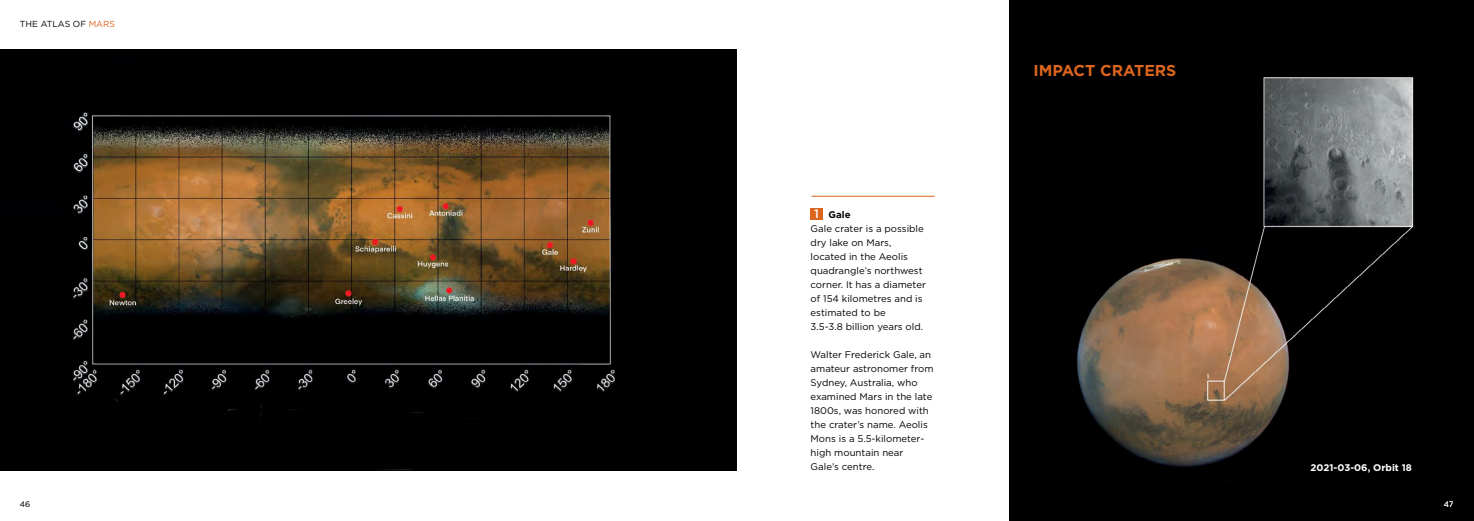
<style>
.page{position:relative;width:1474px;height:521px;background:#fff}
.page>*{position:absolute;margin:0;border:0;box-sizing:border-box;transform-origin:0 0}
.t1{font:700 15.75px "Gotham";color:#dc651e}
.t2{font:500 12.25px "Gotham";color:#fff}
.t3{font:9.62px/14px "Gotham";color:#000}
.t4{font:700 9.62px "Gotham";color:#fff}
.t5{font:8.75px "Gotham";color:#000}
.t6{font:7.88px "Gotham";color:#414042}
.t7{font:7.88px "Gotham";color:#fff}
.s1{color:#dc651e}
.s2{font-weight:700}
</style>
<div class="page">
<img style="left:1009px;top:0;width:464px;height:521px">
<hr style="left:811px;top:196px;width:123px;height:1px;background:#dc651e">
<img style="left:0;top:50px;width:737px;height:421px">
<div style="left:810px;top:208px;width:12px;height:12px;background:#dc651e"></div>
<p class="t5" style="left:20px;top:18px;width:97px">THE ATLAS OF <span class="s1">MARS</span></p>
<p class="t2" style="left:814px;top:205px;width:6px">1</p>
<p class="t3" style="left:810px;top:207px;width:117px;text-indent:18px"><span class="s2">Gale<br></span>Gale crater is a possible dry lake on Mars, located in the Aeolis quadrangle’s northwest corner. It has a diameter of 154 kilometres and is estimated to be<br>3.5-3.8 billion years old.</p>
<p class="t3" style="left:810px;top:347px;width:124px">Walter Frederick Gale, an amateur astronomer from<br>Sydney, Australia, who examined Mars in the late<br>1800s, was honored with the crater’s name. Aeolis<br>Mons is a 5.5-kilometer&shy;high mountain near<br>Gale’s centre.</p>
<h2 class="t1" style="left:1033px;top:60px;width:144px">IMPACT CRATERS</h2>
<p class="t4" style="left:1310px;top:461px;width:103px">2021-03-06, Orbit 18</p>
<p class="t6" style="left:20px;top:499px;width:12px">46</p>
<p class="t7" style="left:1443px;top:499px;width:11px">47</p>
</div>
